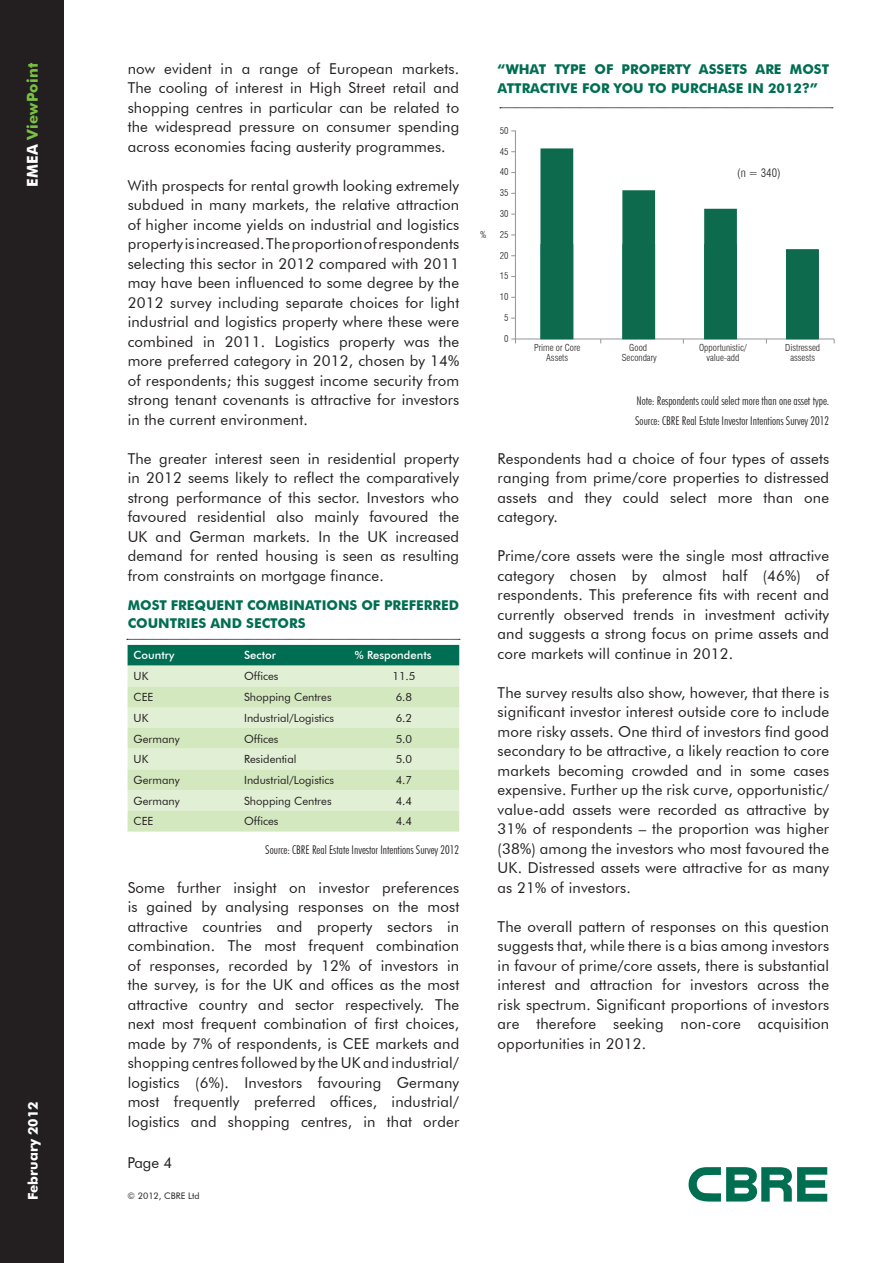
<style>
.page{position:relative;width:893px;height:1263px;background:#fff}
.page>*{position:absolute;margin:0;border:0;box-sizing:border-box;transform-origin:0 0}
.Body_Copy{font:15px/19.5px "Futura BT";letter-spacing:.01em;color:#231f20;text-align:justify}
.Sidebar_Subtitle_Tex{font:700 15px "Futura BT";letter-spacing:.01em;color:#79c142}
.Body_Copy-2{font:700 13.5px/18px "Futura BT";color:#006e53}
.Cover_Date{font:700 13.5px "Futura BT";color:#fff}
.Body_Copy-3{font:300 condensed 12px/19.5px "Futura BT";color:#231f20}
.t1{font:300 condensed 11.55px "Swiss 721 BT";color:#231f20}
.t2{font:11.25px "Futura BT";color:#231f20}
.t3{font:500 11.25px "Futura BT";color:#fff}
.t4{font:300 condensed 9.3px/9.3px "Swiss 721 BT";color:#231f20;text-align:center}
.Master_Pages_Styles{font:9px "Futura BT";color:#231f20}
.s1{color:#fff}
</style>
<div class="page">
<svg style="left:689px;top:1167px;width:138px;height:34px"></svg>
<div style="left:0;top:0;width:64px;height:1263px;background:#231f20"></div>
<div style="left:128px;top:666px;width:331px;height:62px;background:#e1efd4"></div>
<div style="left:128px;top:686px;width:331px;height:21px;background:#d4e8c0"></div>
<svg style="left:128px;top:728px;width:331px;height:103px;background:#d9eac8"></svg>
<svg style="left:515px;top:130px;width:320px;height:210px"></svg>
<svg style="left:540px;top:148px;width:279px;height:96px"></svg>
<svg style="left:540px;top:244px;width:279px;height:100px"></svg>
<svg style="left:500px;top:108px;width:333px;height:1px"></svg>
<svg style="left:127px;top:639px;width:333px;height:27px;background:#388b76"></svg>
<p class="Sidebar_Subtitle_Tex" style="left:23px;top:187px;width:126px;rotate:-90deg"><span class="s1">EMEA</span> ViewPoint</p>
<p class="Cover_Date" style="left:25px;top:1200px;width:101px;rotate:-90deg">February 2012</p>
<p class="Body_Copy" style="left:128px;top:58px;width:333px">now evident in a range of European markets.<br>The cooling of interest in High Street retail and shopping centres in particular can be related to the widespread pressure on consumer spending across economies facing austerity programmes.</p>
<p class="Body_Copy" style="left:128px;top:175px;width:333px">With prospects for rental growth looking extremely subdued in many markets, the relative attraction of higher income yields on industrial and logistics property is increased. The proportion of respondents selecting this sector in 2012 compared with 2011 may have been influenced to some degree by the 2012 survey including separate choices for light industrial and logistics property where these were combined in 2011. Logistics property was the more preferred category in 2012, chosen by 14% of respondents; this suggest income security from strong tenant covenants is attractive for investors in the current environment.</p>
<p class="Body_Copy" style="left:128px;top:448px;width:333px">The greater interest seen in residential property in 2012 seems likely to reflect the comparatively strong performance of this sector. Investors who favoured residential also mainly favoured the UK and German markets. In the UK increased demand for rented housing is seen as resulting from constraints on mortgage finance.</p>
<p class="Body_Copy-2" style="left:128px;top:596px;width:333px">MOST FREQUENT COMBINATIONS OF PREFERRED<br>COUNTRIES AND SECTORS</p>
<p class="t3" style="left:134px;top:649px;width:42px">Country</p>
<p class="t3" style="left:244px;top:649px;width:33px">Sector</p>
<p class="t3" style="left:355px;top:649px;width:78px">% Respondents</p>
<p class="t2" style="left:134px;top:669px;width:16px">UK</p>
<p class="t2" style="left:244px;top:669px;width:36px">Offices</p>
<p class="t2" style="left:392px;top:669px;width:25px">11.5</p>
<p class="t2" style="left:134px;top:690px;width:21px">CEE</p>
<p class="t2" style="left:244px;top:690px;width:89px">Shopping Centres</p>
<p class="t2" style="left:396px;top:690px;width:18px">6.8</p>
<p class="t2" style="left:134px;top:711px;width:16px">UK</p>
<p class="t2" style="left:244px;top:711px;width:92px">Industrial/Logistics</p>
<p class="t2" style="left:396px;top:711px;width:18px">6.2</p>
<p class="t2" style="left:134px;top:732px;width:48px">Germany</p>
<p class="t2" style="left:244px;top:732px;width:36px">Offices</p>
<p class="t2" style="left:396px;top:732px;width:18px">5.0</p>
<p class="t2" style="left:134px;top:752px;width:16px">UK</p>
<p class="t2" style="left:244px;top:752px;width:54px">Residential</p>
<p class="t2" style="left:396px;top:752px;width:18px">5.0</p>
<p class="t2" style="left:134px;top:773px;width:48px">Germany</p>
<p class="t2" style="left:244px;top:773px;width:92px">Industrial/Logistics</p>
<p class="t2" style="left:396px;top:773px;width:18px">4.7</p>
<p class="t2" style="left:134px;top:794px;width:48px">Germany</p>
<p class="t2" style="left:244px;top:794px;width:89px">Shopping Centres</p>
<p class="t2" style="left:396px;top:794px;width:18px">4.4</p>
<p class="t2" style="left:134px;top:815px;width:21px">CEE</p>
<p class="t2" style="left:244px;top:815px;width:36px">Offices</p>
<p class="t2" style="left:396px;top:815px;width:18px">4.4</p>
<p class="Body_Copy-3" style="left:265px;top:839px;width:195px">Source: CBRE Real Estate Investor Intentions Survey 2012</p>
<p class="Body_Copy" style="left:128px;top:877px;width:333px">Some further insight on investor preferences is gained by analysing responses on the most attractive countries and property sectors in combination. The most frequent combination of responses, recorded by 12% of investors in the survey, is for the UK and offices as the most attractive country and sector respectively. The next most frequent combination of first choices, made by 7% of respondents, is CEE markets and shopping centres followed by the UK and industrial/ logistics (6%). Investors favouring Germany most frequently preferred offices, industrial/ logistics and shopping centres, in that order</p>
<p class="Body_Copy" style="left:128px;top:1152px;width:46px">Page 4</p>
<p class="Master_Pages_Styles" style="left:128px;top:1190px;width:74px">© 2012, CBRE Ltd</p>
<p class="Body_Copy-2" style="left:497px;top:59px;width:333px;line-height:19.5px">“WHAT TYPE OF PROPERTY ASSETS ARE MOST<br>ATTRACTIVE FOR YOU TO PURCHASE IN 2012?”</p>
<p class="t4" style="left:500px;top:126px;width:10px">50</p>
<p class="t4" style="left:500px;top:147px;width:10px">45</p>
<p class="t4" style="left:500px;top:167px;width:10px">40</p>
<p class="t4" style="left:500px;top:188px;width:10px">35</p>
<p class="t4" style="left:500px;top:209px;width:10px">30</p>
<p class="t4" style="left:480px;top:230px;width:8px">%</p>
<p class="t4" style="left:500px;top:230px;width:10px">25</p>
<p class="t4" style="left:500px;top:251px;width:10px">20</p>
<p class="t4" style="left:500px;top:271px;width:10px">15</p>
<p class="t4" style="left:500px;top:292px;width:10px">10</p>
<p class="t4" style="left:504px;top:313px;width:6px">5</p>
<p class="t4" style="left:504px;top:334px;width:6px">0</p>
<p class="t1" style="left:737px;top:166px;width:45px">(n = 340)</p>
<p class="t4" style="left:534px;top:343px;width:48px">Prime or Core<br>Assets</p>
<p class="t4" style="left:622px;top:343px;width:37px">Good<br>Secondary</p>
<p class="t4" style="left:699px;top:343px;width:49px">Opportunistic/ value-add</p>
<p class="t4" style="left:785px;top:343px;width:36px">Distressed assests</p>
<p class="Body_Copy-3" style="left:635px;top:391px;width:195px">Note: Respondents could select more than one asset type.<br>Source: CBRE Real Estate Investor Intentions Survey 2012</p>
<p class="Body_Copy" style="left:498px;top:448px;width:333px">Respondents had a choice of four types of assets ranging from prime/core properties to distressed assets and they could select more than one category.</p>
<p class="Body_Copy" style="left:498px;top:546px;width:333px">Prime/core assets were the single most attractive category chosen by almost half (46%) of respondents. This preference fits with recent and currently observed trends in investment activity and suggests a strong focus on prime assets and core markets will continue in 2012.</p>
<p class="Body_Copy" style="left:498px;top:682px;width:333px">The survey results also show, however, that there is significant investor interest outside core to include more risky assets. One third of investors find good secondary to be attractive, a likely reaction to core markets becoming crowded and in some cases expensive. Further up the risk curve, opportunistic/ value-add assets were recorded as attractive by 31% of respondents – the proportion was higher (38%) among the investors who most favoured the UK. Distressed assets were attractive for as many as 21% of investors.</p>
<p class="Body_Copy" style="left:498px;top:916px;width:333px">The overall pattern of responses on this question suggests that, while there is a bias among investors in favour of prime/core assets, there is substantial interest and attraction for investors across the risk spectrum. Significant proportions of investors are therefore seeking non-core acquisition opportunities in 2012.</p>
</div>
